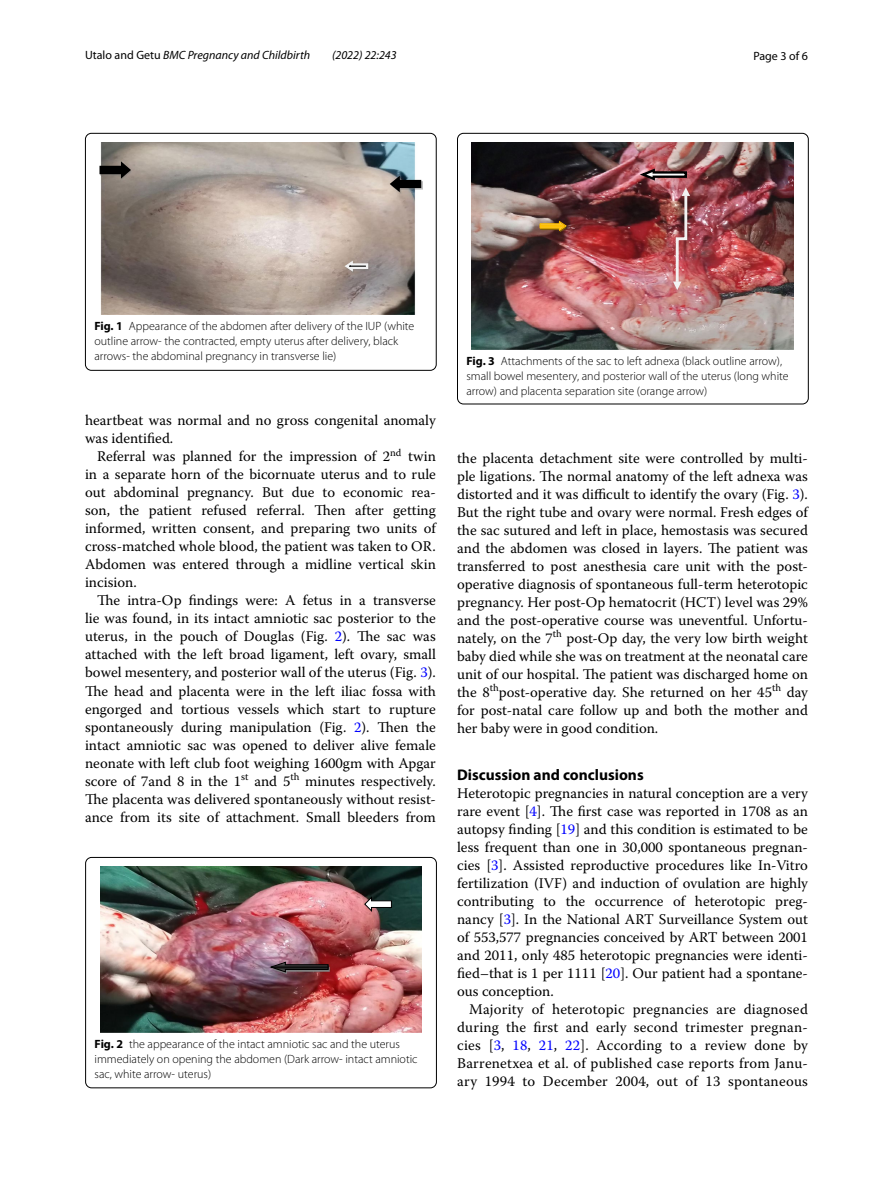
<style>
.page{position:relative;width:893px;height:1187px;background:#fff}
.page>*{position:absolute;margin:0;border:0;box-sizing:border-box;transform-origin:0 0}
.t1{font:700 15.45px "Myriad Pro";color:#000}
.t2{font:14.7px/18px "Warnock Pro";color:#000;text-align:justify}
.t3{font:300 12px/15px "Myriad Pro";color:#000}
.t4{font:italic 12px "Myriad Pro";color:#000}
.t5{font:12px "Myriad Pro";color:#000}
.s1{font-style:normal}
.s2{font-weight:700}
.s3{color:#00f}
</style>
<div class="page">
<img style="left:100px;top:142px;width:316px;height:173px">
<svg style="left:342px;top:258px;width:27px;height:15px"></svg>
<svg style="left:99px;top:161px;width:34px;height:20px"></svg>
<svg style="left:388px;top:175px;width:34px;height:20px"></svg>
<div style="left:85px;top:133px;width:351px;height:237px;border:1px solid #000;border-radius:6px"></div>
<img style="left:100px;top:866px;width:322px;height:166px">
<svg style="left:268px;top:960px;width:61px;height:13px"></svg>
<svg style="left:364px;top:895px;width:28px;height:16px"></svg>
<div style="left:85px;top:857px;width:352px;height:230px;border:1px solid #000;border-radius:6px"></div>
<img style="left:472px;top:142px;width:322px;height:207px">
<img style="left:637px;top:167px;width:53px;height:123px">
<svg style="left:539px;top:220px;width:29px;height:11px"></svg>
<div style="left:457px;top:133px;width:351px;height:271px;border:1px solid #000;border-radius:6px"></div>
<p class="t4" style="left:85px;top:48px;width:227px"><span class="s1">Utalo and Getu</span> BMC Pregnancy and Childbirth</p>
<p class="t4" style="left:332px;top:48px;width:66px">(2022) 22:243</p>
<p class="t5" style="left:753px;top:48px;width:56px">Page 3 of 6</p>
<p class="t3" style="left:94px;top:318px;width:321px"><span class="s2">Fig. 1</span> Appearance of the abdomen after delivery of the IUP (white outline arrow- the contracted, empty uterus after delivery, black arrows- the abdominal pregnancy in transverse lie)</p>
<p class="t2" style="left:85px;top:411px;width:352px">heartbeat was normal and no gross congenital anomaly was identified.</p>
<p class="t2" style="left:85px;top:447px;width:352px;text-indent:12px">Referral was planned for the impression of 2<sup>nd</sup> twin in a separate horn of the bicornuate uterus and to rule out abdominal pregnancy. But due to economic rea&shy;son, the patient refused referral. Then after getting informed, written consent, and preparing two units of cross-matched whole blood, the patient was taken to OR.<br>Abdomen was entered through a midline vertical skin incision.</p>
<p class="t2" style="left:85px;top:591px;width:352px;text-indent:12px">The intra-Op findings were: A fetus in a transverse lie was found, in its intact amniotic sac posterior to the uterus, in the pouch of Douglas (Fig. <span class="s3">2</span>). The sac was attached with the left broad ligament, left ovary, small bowel mesentery, and posterior wall of the uterus (Fig. <span class="s3">3</span>).<br>The head and placenta were in the left iliac fossa with engorged and tortious vessels which start to rupture spontaneously during manipulation (Fig. <span class="s3">2</span>). Then the intact amniotic sac was opened to deliver alive female neonate with left club foot weighing 1600gm with Apgar score of 7and 8 in the 1<sup>st</sup> and 5<sup>th</sup> minutes respectively.<br>The placenta was delivered spontaneously without resist&shy;ance from its site of attachment. Small bleeders from</p>
<p class="t3" style="left:95px;top:1036px;width:324px"><span class="s2">Fig. 2</span> the appearance of the intact amniotic sac and the uterus immediately on opening the abdomen (Dark arrow- intact amniotic sac, white arrow- uterus)</p>
<p class="t3" style="left:466px;top:353px;width:324px"><span class="s2">Fig. 3</span> Attachments of the sac to left adnexa (black outline arrow), small bowel mesentery, and posterior wall of the uterus (long white arrow) and placenta separation site (orange arrow)</p>
<p class="t2" style="left:457px;top:449px;width:352px">the placenta detachment site were controlled by multi&shy;ple ligations. The normal anatomy of the left adnexa was distorted and it was difficult to identify the ovary (Fig. <span class="s3">3</span>).<br>But the right tube and ovary were normal. Fresh edges of the sac sutured and left in place, hemostasis was secured and the abdomen was closed in layers. The patient was transferred to post anesthesia care unit with the post&shy;operative diagnosis of spontaneous full-term heterotopic pregnancy. Her post-Op hematocrit (HCT) level was 29% and the post-operative course was uneventful. Unfortu&shy;nately, on the 7<sup>th</sup> post-Op day, the very low birth weight baby died while she was on treatment at the neonatal care unit of our hospital. The patient was discharged home on the 8<sup>th</sup>post-operative day. She returned on her 45<sup>th</sup> day for post-natal care follow up and both the mother and her baby were in good condition.</p>
<p class="t1" style="left:457px;top:764px;width:188px">Discussion and conclusions</p>
<p class="t2" style="left:457px;top:783px;width:352px">Heterotopic pregnancies in natural conception are a very rare event [<span class="s3">4</span>]. The first case was reported in 1708 as an autopsy finding [<span class="s3">19</span>] and this condition is estimated to be less frequent than one in 30,000 spontaneous pregnan&shy;cies [<span class="s3">3</span>]. Assisted reproductive procedures like In-Vitro fertilization (IVF) and induction of ovulation are highly contributing to the occurrence of heterotopic preg&shy;nancy [<span class="s3">3</span>]. In the National ART Surveillance System out of 553,577 pregnancies conceived by ART between 2001 and 2011, only 485 heterotopic pregnancies were identi&shy;fied–that is 1 per 1111 [<span class="s3">20</span>]. Our patient had a spontane&shy;ous conception.</p>
<p class="t2" style="left:457px;top:999px;width:352px;text-indent:12px">Majority of heterotopic pregnancies are diagnosed during the first and early second trimester pregnan&shy;cies [<span class="s3">3</span>, <span class="s3">18</span>, <span class="s3">21</span>, <span class="s3">22</span>]. According to a review done by Barrenetxea et al. of published case reports from Janu&shy;ary 1994 to December 2004, out of 13 spontaneous</p>
</div>
